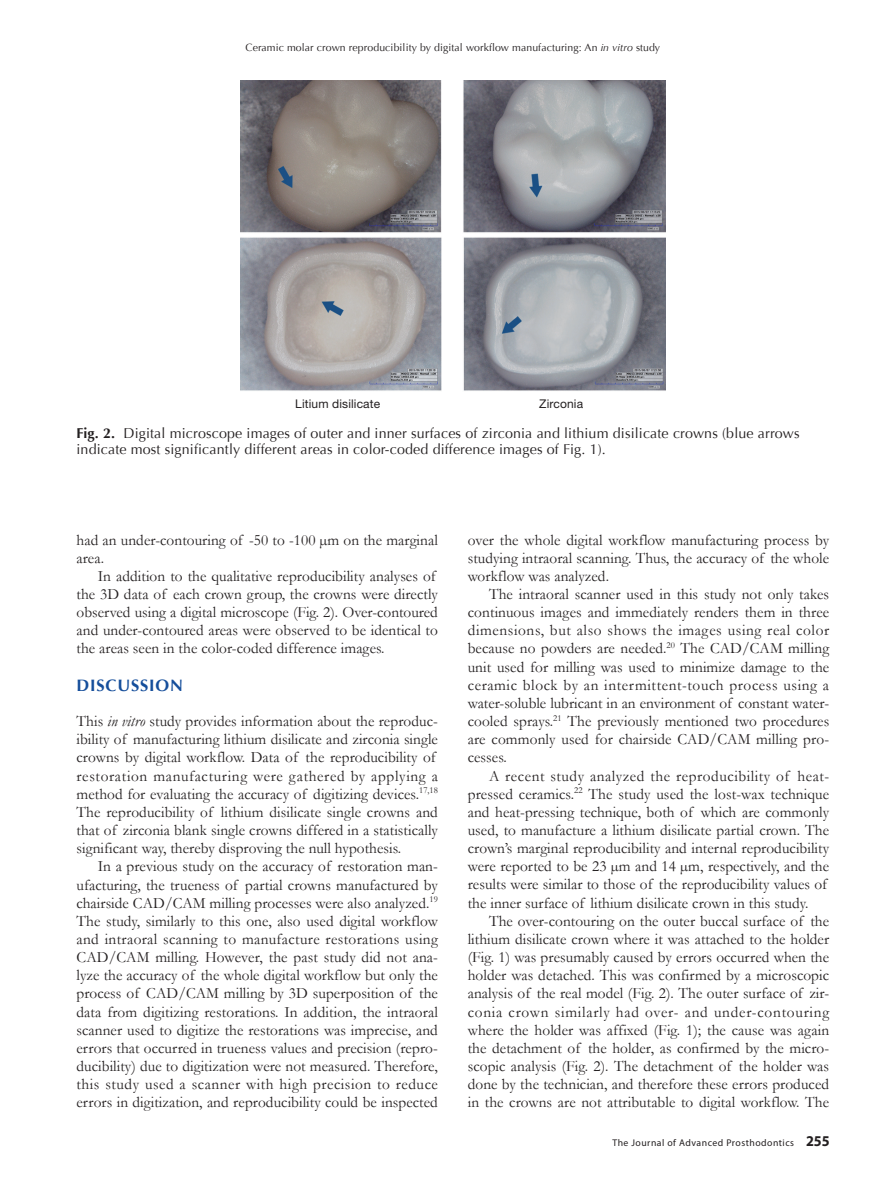
<style>
.page{position:relative;width:893px;height:1191px;background:#fff}
.page>*{position:absolute;margin:0;border:0;box-sizing:border-box;transform-origin:0 0}
.t1{font:700 16.5px "Optima";letter-spacing:.05em;color:#154e9b}
.t2{font:15.75px/18.1px "Garamond";letter-spacing:.005em;color:#231f20}
.t3{font:14.25px/15.8px "Optima";letter-spacing:.01em;color:#231f20}
.t4{font:12px "Helvetica Neue LT Pro";letter-spacing:.01em;color:#231f20}
.t5{font:10.5px "Optima";letter-spacing:.01em;color:#231f20}
.t6{font:9.75px "Myriad Pro";letter-spacing:.05em;color:#231f20}
.s1{font-style:italic}
.s2{font-weight:700}
.s3{font-weight:700;font-size:15px}
</style>
<div class="page">
<img style="left:240px;top:81px;width:425px;height:310px">
<p class="t5" style="left:246px;top:42px;width:416px">Ceramic molar crown reproducibility by digital workflow manufacturing: An <span class="s1">in vitro</span> study</p>
<p class="t4" style="left:295px;top:396px;width:86px">Litium disilicate</p>
<p class="t4" style="left:539px;top:396px;width:45px">Zirconia</p>
<p class="t3" style="left:77px;top:426px;width:724px"><span class="s2">Fig. 2.</span> Digital microscope images of outer and inner surfaces of zirconia and lithium disilicate crowns (blue arrows indicate most significantly different areas in color-coded difference images of Fig. 1).</p>
<p class="t2" style="left:77px;top:530px;width:363px">had an under-contouring of -50 to -100 µm on the marginal area.</p>
<p class="t2" style="left:77px;top:566px;width:363px;text-indent:21px">In addition to the qualitative reproducibility analyses of the 3D data of each crown group, the crowns were directly observed using a digital microscope (Fig. 2). Over-contoured and under-contoured areas were observed to be identical to the areas seen in the color-coded difference images.</p>
<p class="t1" style="left:77px;top:675px;width:108px">DISCUSSION</p>
<p class="t2" style="left:77px;top:711px;width:363px">This <span class="s1">in vitro</span> study provides information about the reproduc&shy;ibility of manufacturing lithium disilicate and zirconia single crowns by digital workflow. Data of the reproducibility of restoration manufacturing were gathered by applying a method for evaluating the accuracy of digitizing devices.<sup>17,18<br></sup>The reproducibility of lithium disilicate single crowns and that of zirconia blank single crowns differed in a statistically significant way, thereby disproving the null hypothesis.</p>
<p class="t2" style="left:77px;top:857px;width:363px;text-align:justify;text-indent:21px">In a previous study on the accuracy of restoration man&shy;ufacturing, the trueness of partial crowns manufactured by chairside CAD/CAM milling processes were also analyzed.<sup>19<br></sup>The study, similarly to this one, also used digital workflow and intraoral scanning to manufacture restorations using CAD/CAM milling. However, the past study did not ana&shy;lyze the accuracy of the whole digital workflow but only the process of CAD/CAM milling by 3D superposition of the data from digitizing restorations. In addition, the intraoral scanner used to digitize the restorations was imprecise, and errors that occurred in trueness values and precision (repro&shy;ducibility) due to digitization were not measured. Therefore, this study used a scanner with high precision to reduce errors in digitization, and reproducibility could be inspected</p>
<p class="t2" style="left:468px;top:530px;width:363px;text-align:justify">over the whole digital workflow manufacturing process by studying intraoral scanning. Thus, the accuracy of the whole workflow was analyzed.</p>
<p class="t2" style="left:468px;top:584px;width:363px;text-align:justify;text-indent:21px">The intraoral scanner used in this study not only takes continuous images and immediately renders them in three dimensions, but also shows the images using real color because no powders are needed.<sup>20</sup> The CAD/CAM milling unit used for milling was used to minimize damage to the ceramic block by an intermittent-touch process using a water-soluble lubricant in an environment of constant water&shy;cooled sprays.<sup>21</sup> The previously mentioned two procedures are commonly used for chairside CAD/CAM milling pro&shy;cesses.</p>
<p class="t2" style="left:468px;top:766px;width:363px;text-indent:21px">A recent study analyzed the reproducibility of heat&shy;pressed ceramics.<sup>22</sup> The study used the lost-wax technique and heat-pressing technique, both of which are commonly used, to manufacture a lithium disilicate partial crown. The crown’s marginal reproducibility and internal reproducibility were reported to be 23 µm and 14 µm, respectively, and the results were similar to those of the reproducibility values of the inner surface of lithium disilicate crown in this study.</p>
<p class="t2" style="left:468px;top:911px;width:363px;text-align:justify;text-indent:21px">The over-contouring on the outer buccal surface of the lithium disilicate crown where it was attached to the holder (Fig. 1) was presumably caused by errors occurred when the holder was detached. This was confirmed by a microscopic analysis of the real model (Fig. 2). The outer surface of zir&shy;conia crown similarly had over- and under-contouring where the holder was affixed (Fig. 1); the cause was again the detachment of the holder, as confirmed by the micro&shy;scopic analysis (Fig. 2). The detachment of the holder was done by the technician, and therefore these errors produced in the crowns are not attributable to digital workflow. The</p>
<p class="t6" style="left:612px;top:1136px;width:219px">The Journal of Advanced Prosthodontics <span class="s3">255</span></p>
</div>
